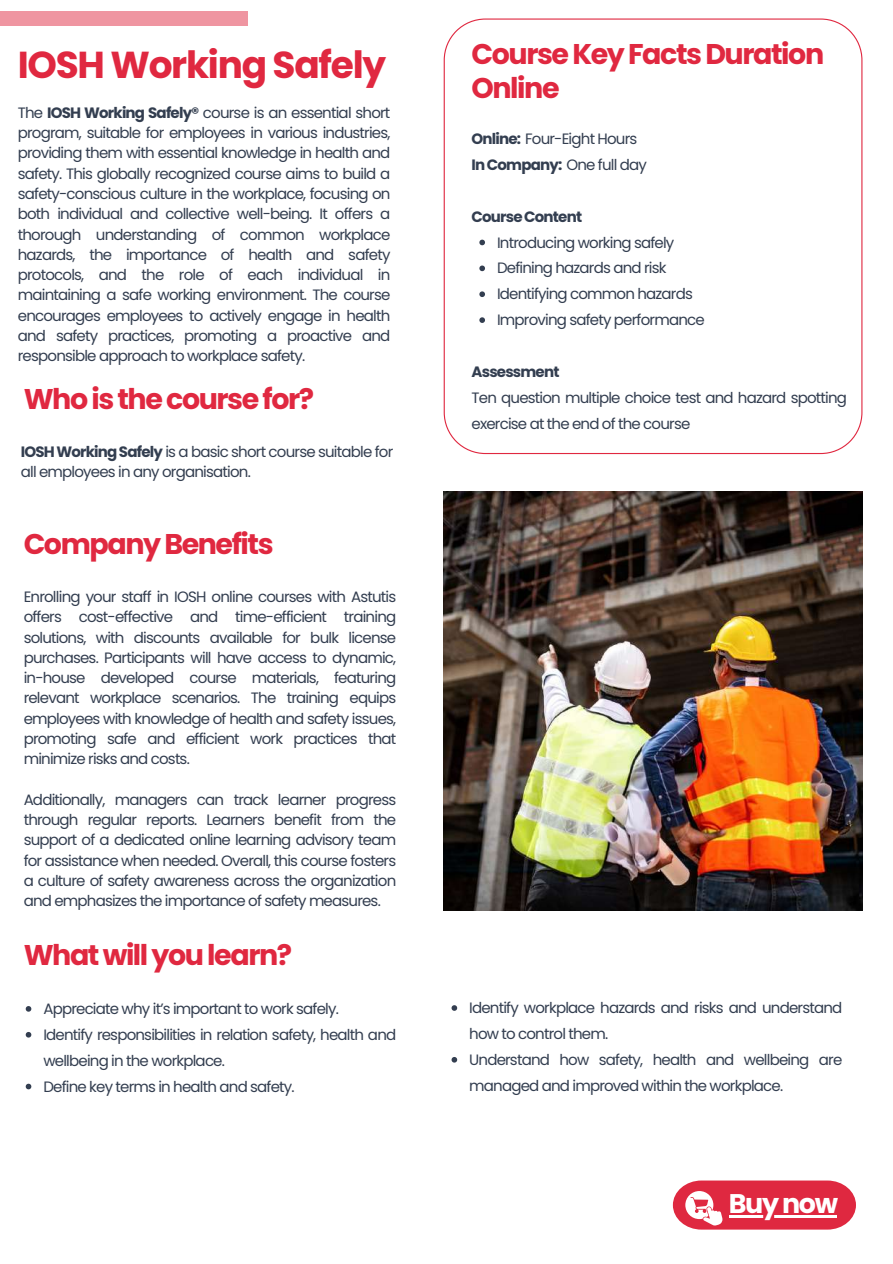
<style>
.page{position:relative;width:893px;height:1264px;background:#fff}
.page>*{position:absolute;margin:0;border:0;box-sizing:border-box;transform-origin:0 0}
.t1{font:700 37.5px "Poppins";letter-spacing:-.035em;color:#e02840}
.t2{font:700 28.5px/33.8px "Poppins";letter-spacing:-.05em;color:#e02840}
.t3{font:700 27px "Poppins";letter-spacing:-.05em;color:#fff}
.t4{font:15px/20.2px "Poppins";letter-spacing:-.055em;color:#333e50}
.t5{font:700 15px "Poppins";letter-spacing:-.055em;color:#333e50}
.s1{font-weight:700}
</style>
<div class="page">
<div style="left:0;top:11px;width:247px;height:15px;background:#ef95a1"></div>
<svg style="left:443px;top:18px;width:419px;height:436px"></svg>
<img style="left:443px;top:491px;width:419px;height:419px">
<svg style="left:26px;top:1006px;width:5px;height:5px"></svg>
<svg style="left:26px;top:1032px;width:5px;height:5px"></svg>
<svg style="left:26px;top:1083px;width:5px;height:6px"></svg>
<svg style="left:479px;top:240px;width:6px;height:5px"></svg>
<svg style="left:479px;top:265px;width:6px;height:6px"></svg>
<svg style="left:479px;top:291px;width:6px;height:6px"></svg>
<svg style="left:479px;top:317px;width:6px;height:6px"></svg>
<svg style="left:451px;top:1005px;width:6px;height:5px"></svg>
<svg style="left:451px;top:1057px;width:6px;height:5px"></svg>
<svg style="left:672px;top:1180px;width:183px;height:49px;background:#e44b5f"></svg>
<hr style="left:728px;top:1214px;width:108px;height:3px;background:#fff">
<h1 class="t1" style="left:18px;top:38px;width:370px">IOSH Working Safely</h1>
<p class="t4" style="left:18px;top:103px;width:374px;text-align:justify">The <span class="s1">IOSH Working Safely®</span> course is an essential short program, suitable for employees in various industries, providing them with essential knowledge in health and safety. This globally recognized course aims to build a safety-conscious culture in the workplace, focusing on both individual and collective well-being. It offers a thorough understanding of common workplace hazards, the importance of health and safety protocols, and the role of each individual in maintaining a safe working environment. The course encourages employees to actively engage in health and safety practices, promoting a proactive and responsible approach to workplace safety.</p>
<h2 class="t2" style="left:24px;top:382px;width:292px">Who is the course for?</h2>
<p class="t4" style="left:21px;top:441px;width:374px"><span class="s1">IOSH Working Safely</span> is a basic short course suitable for all employees in any organisation.</p>
<h2 class="t2" style="left:24px;top:527px;width:251px">Company Benefits</h2>
<p class="t4" style="left:24px;top:586px;width:374px;text-align:justify">Enrolling your staff in IOSH online courses with Astutis offers cost-effective and time-efficient training solutions, with discounts available for bulk license purchases. Participants will have access to dynamic, in-house developed course materials, featuring relevant workplace scenarios. The training equips employees with knowledge of health and safety issues, promoting safe and efficient work practices that minimize risks and costs.</p>
<p class="t4" style="left:24px;top:789px;width:374px;text-align:justify">Additionally, managers can track learner progress through regular reports. Learners benefit from the support of a dedicated online learning advisory team for assistance when needed. Overall, this course fosters a culture of safety awareness across the organization and emphasizes the importance of safety measures.</p>
<h2 class="t2" style="left:24px;top:938px;width:270px">What will you learn?</h2>
<p class="t4" style="left:43px;top:995px;width:354px;line-height:25.8px">Appreciate why it’s important to work safely.<br>Identify responsibilities in relation safety, health and wellbeing in the workplace.<br>Define key terms in health and safety.</p>
<h2 class="t2" style="left:471px;top:38px;width:354px">Course Key Facts Duration<br>Online</h2>
<p class="t4" style="left:471px;top:126px;width:177px;line-height:25.8px"><span class="s1">Online:</span> Four-Eight Hours<br><span class="s1">In Company:</span> One full day</p>
<p class="t5" style="left:471px;top:206px;width:112px">Course Content</p>
<p class="t4" style="left:497px;top:229px;width:209px;line-height:25.8px">Introducing working safely<br>Defining hazards and risk<br>Identifying common hazards<br>Improving safety performance</p>
<p class="t5" style="left:471px;top:361px;width:89px">Assessment</p>
<p class="t4" style="left:471px;top:385px;width:377px;line-height:25.8px">Ten question multiple choice test and hazard spotting exercise at the end of the course</p>
<p class="t4" style="left:469px;top:994px;width:374px;line-height:25.8px">Identify workplace hazards and risks and understand how to control them.<br>Understand how safety, health and wellbeing are managed and improved within the workplace.</p>
<h3 class="t3" style="left:728px;top:1184px;width:111px">Buy now</h3>
</div>
